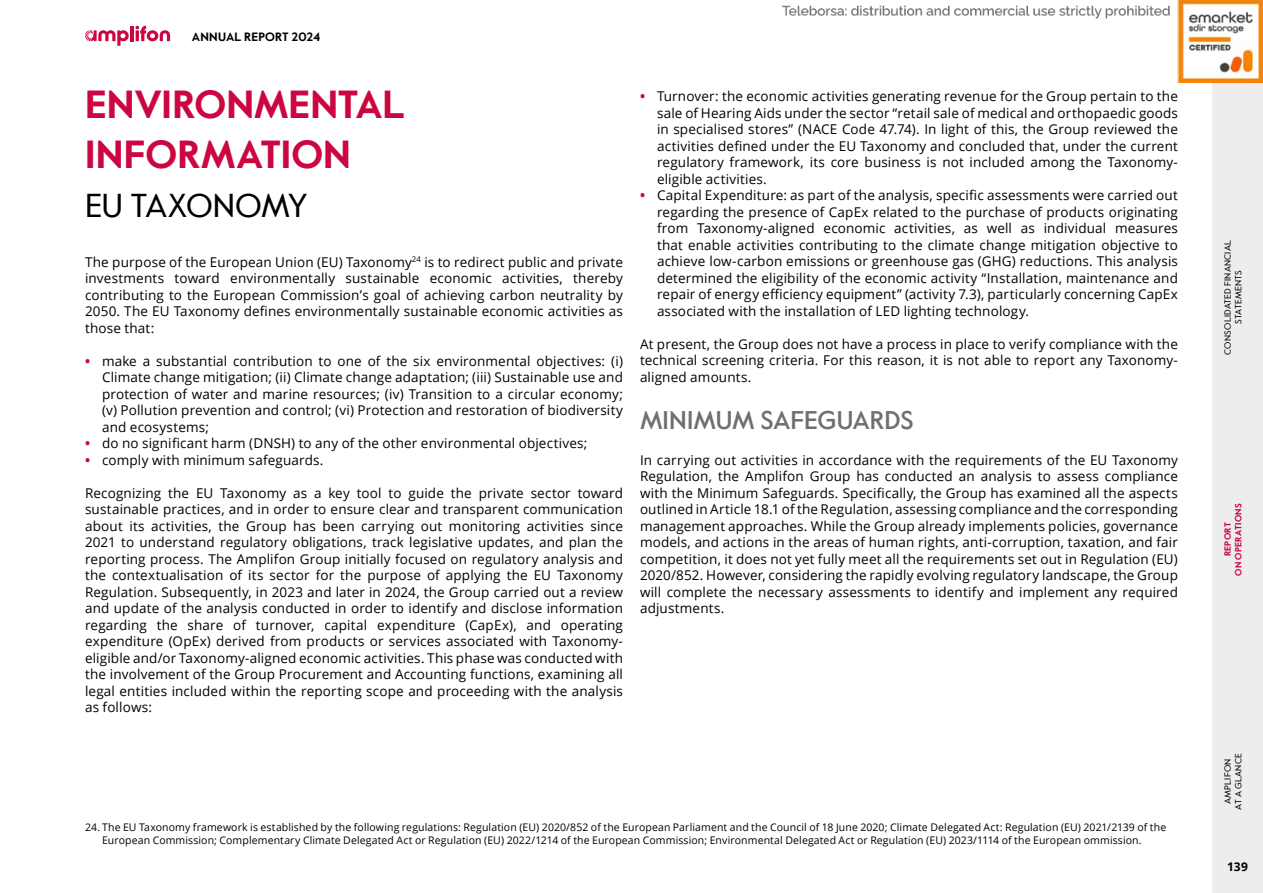
<style>
.page{position:relative;width:1263px;height:893px;background:#fff}
.page>*{position:absolute;margin:0;border:0;box-sizing:border-box;transform-origin:0 0}
.t1{font:700 39px/49.5px "Value Sans Pro";color:#cc0641}
.t2{font:33px "Value Sans Pro";letter-spacing:-.015em;color:#000}
.t3{font:500 25.5px "Value Sans Pro";letter-spacing:-.005em;color:#706f6f}
.t4{font:13.5px/16.5px "Open Sans";letter-spacing:.01em;color:#000;text-align:justify}
.t5{font:700 12px "Value Sans Pro";letter-spacing:.01em;color:#000}
.t6{font:700 12px "Open Sans";color:#000}
.t7{font:10.5px/13.5px "Open Sans";letter-spacing:.01em;color:#000}
.t8{font:9px/10.8px "Value Sans Pro";letter-spacing:.02em;color:#000;text-align:center}
.t9{font:700 9px/10.8px "Value Sans Pro";letter-spacing:.03em;color:#cc0641;text-align:center}
.s1{font-weight:700;color:#cc0641}
</style>
<div class="page">
<div style="left:1212px;top:0;width:51px;height:893px;background:#ededed"></div>
<hr style="left:130px;top:26px;width:4px;height:15px;background:#cc0641">
<svg style="left:135px;top:26px;width:35px;height:15px"></svg>
<svg style="left:85px;top:30px;width:44px;height:16px"></svg>
<img style="left:783px;top:0;width:480px;height:82px">
<p class="t5" style="left:192px;top:30px;width:130px">ANNUAL REPORT 2024</p>
<h1 class="t1" style="left:85px;top:81px;width:322px">ENVIRONMENTAL<br>INFORMATION</h1>
<h2 class="t2" style="left:85px;top:186px;width:224px">EU TAXONOMY</h2>
<p class="t4" style="left:85px;top:253px;width:539px">The purpose of the European Union (EU) Taxonomy<sup>24</sup> is to redirect public and private investments toward environmentally sustainable economic activities, thereby contributing to the European Commission’s goal of achieving carbon neutrality by 2050. The EU Taxonomy defines environmentally sustainable economic activities as those that:</p>
<p class="t4" style="left:102px;top:352px;width:522px;text-indent:-17px"><span class="s1">•</span> make a substantial contribution to one of the six environmental objectives: (i)<br>Climate change mitigation; (ii) Climate change adaptation; (iii) Sustainable use and protection of water and marine resources; (iv) Transition to a circular economy; (v) Pollution prevention and control; (vi) Protection and restoration of biodiversity and ecosystems;</p>
<p class="t4" style="left:85px;top:435px;width:504px"><span class="s1">•</span> do no significant harm (DNSH) to any of the other environmental objectives;</p>
<p class="t4" style="left:85px;top:451px;width:240px"><span class="s1">•</span> comply with minimum safeguards.</p>
<p class="t4" style="left:85px;top:484px;width:539px">Recognizing the EU Taxonomy as a key tool to guide the private sector toward sustainable practices, and in order to ensure clear and transparent communication about its activities, the Group has been carrying out monitoring activities since 2021 to understand regulatory obligations, track legislative updates, and plan the reporting process. The Amplifon Group initially focused on regulatory analysis and the contextualisation of its sector for the purpose of applying the EU Taxonomy Regulation. Subsequently, in 2023 and later in 2024, the Group carried out a review and update of the analysis conducted in order to identify and disclose information regarding the share of turnover, capital expenditure (CapEx), and operating expenditure (OpEx) derived from products or services associated with Taxonomy&shy;eligible and/or Taxonomy-aligned economic activities. This phase was conducted with the involvement of the Group Procurement and Accounting functions, examining all legal entities included within the reporting scope and proceeding with the analysis as follows:</p>
<p class="t4" style="left:657px;top:88px;width:522px;text-indent:-17px"><span class="s1">•</span> Turnover: the economic activities generating revenue for the Group pertain to the sale of Hearing Aids under the sector “retail sale of medical and orthopaedic goods in specialised stores” (NACE Code 47.74). In light of this, the Group reviewed the activities defined under the EU Taxonomy and concluded that, under the current regulatory framework, its core business is not included among the Taxonomy&shy;eligible activities.</p>
<p class="t4" style="left:657px;top:187px;width:522px;text-indent:-17px"><span class="s1">•</span> Capital Expenditure: as part of the analysis, specific assessments were carried out regarding the presence of CapEx related to the purchase of products originating from Taxonomy-aligned economic activities, as well as individual measures that enable activities contributing to the climate change mitigation objective to achieve low-carbon emissions or greenhouse gas (GHG) reductions. This analysis determined the eligibility of the economic activity “Installation, maintenance and repair of energy efficiency equipment” (activity 7.3), particularly concerning CapEx associated with the installation of LED lighting technology.</p>
<p class="t4" style="left:640px;top:335px;width:539px">At present, the Group does not have a process in place to verify compliance with the technical screening criteria. For this reason, it is not able to report any Taxonomy&shy;aligned amounts.</p>
<h3 class="t3" style="left:640px;top:404px;width:275px">MINIMUM SAFEGUARDS</h3>
<p class="t4" style="left:640px;top:451px;width:539px">In carrying out activities in accordance with the requirements of the EU Taxonomy Regulation, the Amplifon Group has conducted an analysis to assess compliance with the Minimum Safeguards. Specifically, the Group has examined all the aspects outlined in Article 18.1 of the Regulation, assessing compliance and the corresponding management approaches. While the Group already implements policies, governance models, and actions in the areas of human rights, anti-corruption, taxation, and fair competition, it does not yet fully meet all the requirements set out in Regulation (EU)<br>2020/852. However, considering the rapidly evolving regulatory landscape, the Group will complete the necessary assessments to identify and implement any required adjustments.</p>
<p class="t7" style="left:102px;top:820px;width:1066px;text-indent:-17px">24. The EU Taxonomy framework is established by the following regulations: Regulation (EU) 2020/852 of the European Parliament and the Council of 18 June 2020; Climate Delegated Act: Regulation (EU) 2021/2139 of the<br>European Commission; Complementary Climate Delegated Act or Regulation (EU) 2022/1214 of the European Commission; Environmental Delegated Act or Regulation (EU) 2023/1114 of the European ommission.</p>
<p class="t8" style="left:1222px;top:355px;width:116px;rotate:-90deg">CONSOLIDATED FINANCIAL<br>STATEMENTS</p>
<p class="t9" style="left:1223px;top:576px;width:74px;rotate:-90deg">REPORT<br>ON OPERATIONS</p>
<p class="t8" style="left:1222px;top:810px;width:58px;rotate:-90deg">AMPLIFON<br>AT A GLANCE</p>
<p class="t6" style="left:1227px;top:858px;width:22px">139</p>
</div>
